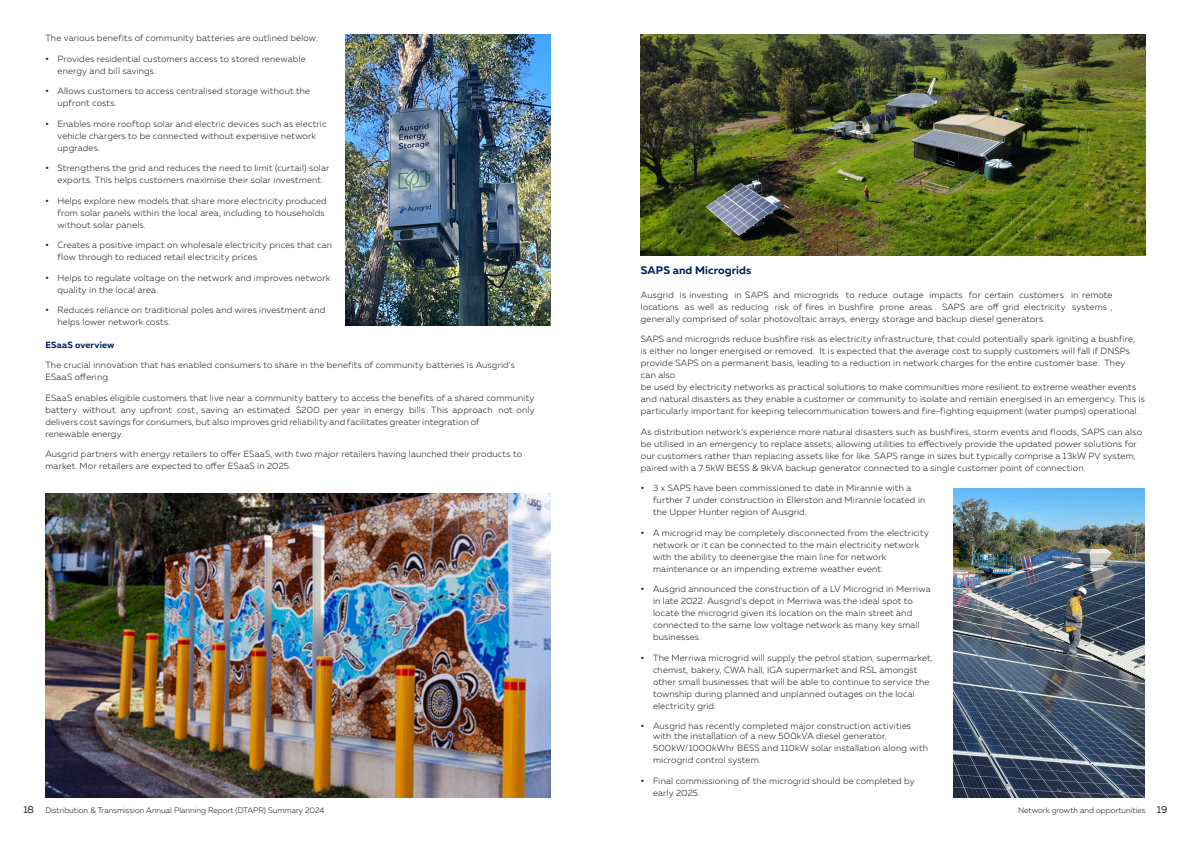
<style>
.page{position:relative;width:1191px;height:842px;background:#fff}
.page>*{position:absolute;margin:0;border:0;box-sizing:border-box;transform-origin:0 0}
.t1{font:700 11px "Muller";letter-spacing:.015em;color:#00215d}
.t2{font:10px "Muller";color:#231f20}
.t3{font:300 9px/12px "Muller";letter-spacing:.02em;color:#231f20}
.t4{font:700 9px "Muller";letter-spacing:.02em;color:#00215d}
.t5{font:300 8px "Muller";color:#231f20}
.s1{font-weight:700;color:#00215d}
.s2{font-weight:400;font-size:10px}
</style>
<div class="page">
<img style="left:346px;top:34px;width:204px;height:292px">
<img style="left:45px;top:493px;width:505px;height:304px">
<img style="left:641px;top:34px;width:504px;height:221px">
<img style="left:953px;top:489px;width:192px;height:308px">
<p class="t3" style="left:45px;top:32px;width:274px">The various benefits of community batteries are outlined below:</p>
<p class="t3" style="left:58px;top:52px;width:250px;text-indent:-12px"><span class="s1">•</span> Provides residential customers access to stored renewable energy and bill savings.</p>
<p class="t3" style="left:58px;top:85px;width:254px;text-indent:-12px"><span class="s1">•</span> Allows customers to access centralised storage without the upfront costs.</p>
<p class="t3" style="left:58px;top:117px;width:270px;text-indent:-12px"><span class="s1">•</span> Enables more rooftop solar and electric devices such as electric vehicle chargers to be connected without expensive network upgrades.</p>
<p class="t3" style="left:58px;top:162px;width:273px;text-indent:-12px"><span class="s1">•</span> Strengthens the grid and reduces the need to limit (curtail) solar exports. This helps customers maximise their solar investment.</p>
<p class="t3" style="left:58px;top:194px;width:271px;text-indent:-12px"><span class="s1">•</span> Helps explore new models that share more electricity produced from solar panels within the local area, including to households without solar panels.</p>
<p class="t3" style="left:58px;top:239px;width:276px;text-indent:-12px"><span class="s1">•</span> Creates a positive impact on wholesale electricity prices that can flow through to reduced retail electricity prices</p>
<p class="t3" style="left:58px;top:271px;width:274px;text-indent:-12px"><span class="s1">•</span> Helps to regulate voltage on the network and improves network quality in the local area.</p>
<p class="t3" style="left:58px;top:304px;width:269px;text-indent:-12px"><span class="s1">•</span> Reduces reliance on traditional poles and wires investment and helps lower network costs.</p>
<p class="t4" style="left:45px;top:339px;width:71px">ESaaS overview</p>
<p class="t3" style="left:45px;top:359px;width:471px">The crucial innovation that has enabled consumers to share in the benefits of community batteries is Ausgrid’s<br>ESaaS offering.</p>
<p class="t3" style="left:45px;top:391px;width:490px">ESaaS enables eligible customers that live near a community battery to access the benefits of a shared community battery without any upfront cost, saving an estimated $200 per year in energy bills . This approach not only delivers cost savings for consumers, but also improves grid reliability and facilitates greater integration of<br>renewable energy.</p>
<p class="t3" style="left:45px;top:448px;width:478px">Ausgrid partners with energy retailers to offer ESaaS, with two major retailers having launched their products to market. Mor retailers are expected to offer ESaaS in 2025.</p>
<p class="t1" style="left:641px;top:263px;width:112px">SAPS and Microgrids</p>
<p class="t3" style="left:641px;top:288px;width:473px;text-align:justify">Ausgrid is investing in SAPS and microgrids to reduce outage impacts for certain customers in remote locations as well as reducing risk of fires in bushfire prone areas . SAPS are off grid electricity systems , generally comprised of solar photovoltaic arrays, energy storage and backup diesel generators.</p>
<p class="t3" style="left:641px;top:333px;width:505px">SAPS and microgrids reduce bushfire risk as electricity infrastructure, that could potentially spark igniting a bushfire,<br>is either no longer energised or removed. It is expected that the average cost to supply customers will fall if DNSPs provide SAPS on a permanent basis, leading to a reduction in network charges for the entire customer base. They<br>can also<br>be used by electricity networks as practical solutions to make communities more resilient to extreme weather events and natural disasters as they enable a customer or community to isolate and remain energised in an emergency. This is particularly important for keeping telecommunication towers and fire-fighting equipment (water pumps) operational.</p>
<p class="t3" style="left:641px;top:425px;width:503px">As distribution network’s experience more natural disasters such as bushfires, storm events and floods, SAPS can also be utilised in an emergency to replace assets, allowing utilities to effectively provide the updated power solutions for our customers rather than replacing assets like for like. SAPS range in sizes but typically comprise a 13kW PV system, paired with a 7.5kW BESS &amp; 9kVA backup generator connected to a single customer point of connection.</p>
<p class="t3" style="left:653px;top:482px;width:274px;text-indent:-12px"><span class="s1">•</span> 3 x SAPS have been commissioned to date in Mirannie with a further 7 under construction in Ellerston and Mirannie located in the Upper Hunter region of Ausgrid.</p>
<p class="t3" style="left:653px;top:526px;width:277px;text-indent:-12px"><span class="s1">•</span> A microgrid may be completely disconnected from the electricity network or it can be connected to the main electricity network with the ability to deenergise the main line for network maintenance or an impending extreme weather event.</p>
<p class="t3" style="left:653px;top:583px;width:279px;text-indent:-12px"><span class="s1">•</span> Ausgrid announced the construction of a LV Microgrid in Merriwa in late 2022. Ausgrid’s depot in Merriwa was the ideal spot to locate the microgrid given its location on the main street and connected to the same low voltage network as many key small businesses.</p>
<p class="t3" style="left:653px;top:651px;width:281px;text-indent:-12px"><span class="s1">•</span> The Merriwa microgrid will supply the petrol station, supermarket, chemist, bakery, CWA hall, IGA supermarket and RSL amongst other small businesses that will be able to continue to service the township during planned and unplanned outages on the local electricity grid.</p>
<p class="t3" style="left:653px;top:721px;width:259px;line-height:10px;text-indent:-12px"><span class="s1">•</span> Ausgrid has recently completed major construction activities with the installation of a new 500kVA diesel generator,</p>
<p class="t3" style="left:653px;top:742px;width:276px">500kW/1000kWhr BESS and 110kW solar installation along with microgrid control system.</p>
<p class="t3" style="left:653px;top:774px;width:263px;text-indent:-12px"><span class="s1">•</span> Final commissioning of the microgrid should be completed by early 2025.</p>
<p class="t5" style="left:23px;top:805px;width:303px"><span class="s2">18</span> Distribution &amp; Transmission Annual Planning Report (DTAPR) Summary 2024</p>
<p class="t2" style="left:1156px;top:803px;width:12px">19</p>
<p class="t5" style="left:1018px;top:805px;width:129px">Network growth and opportunities</p>
</div>
